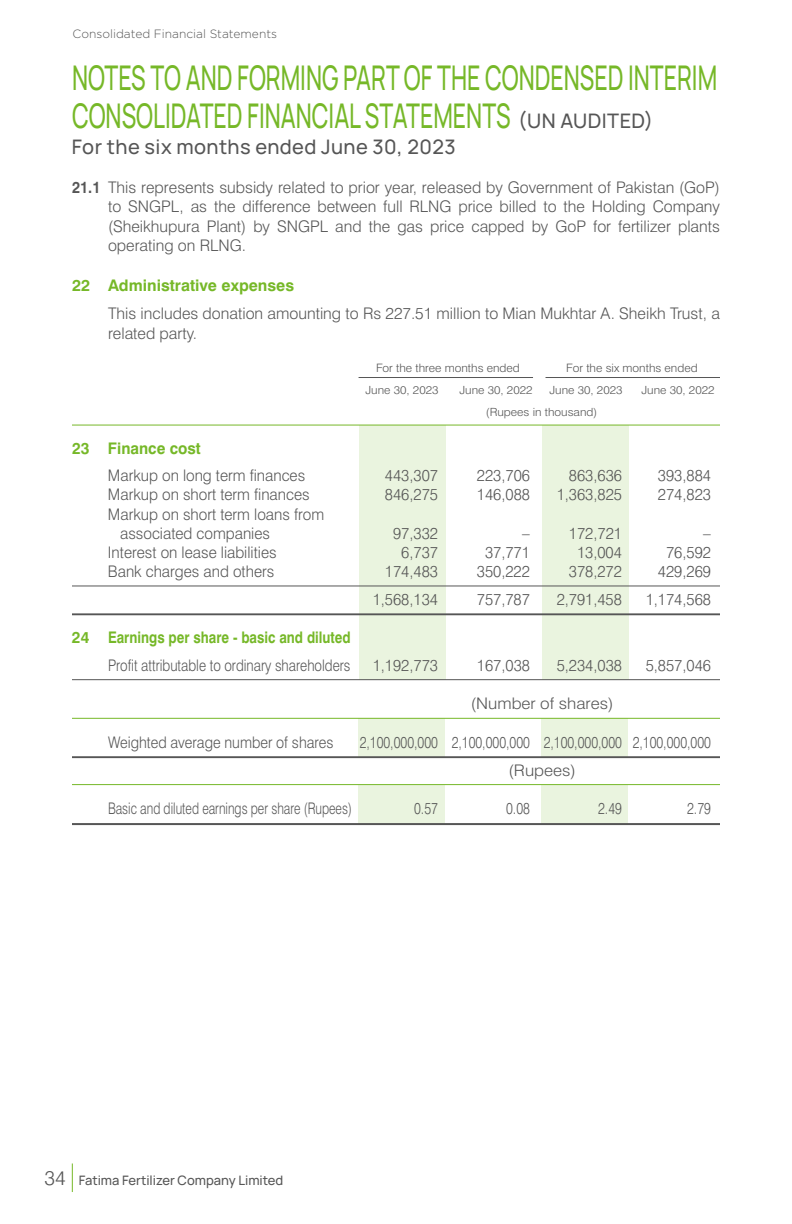
<style>
.page{position:relative;width:792px;height:1224px;background:#fff}
.page>*{position:absolute;margin:0;border:0;box-sizing:border-box;transform-origin:0 0}
.t1{font:200 34px/38px "Manrope";color:#76b828;scale:.68 1}
.t2{font:200 20px "Manrope";letter-spacing:.02em;color:#565656}
.t3{font:300 16px/19.2px "Swiss 721 BT";color:#565656;scale:.96 1}
.t4{font:300 16px/19.6px "Swiss 721 BT";color:#565656;text-align:justify}
.t5{font:300 16px/27.8px "Swiss 721 BT";color:#565656;scale:.8 1}
.t6{font:700 16px "Swiss 721 BT";color:#76b828;scale:.96 1}
.t7{font:300 16px "Swiss 721 BT";color:#565656;scale:.84 1}
.t8{font:300 16px "Swiss 721 BT";color:#565656;scale:.76 1}
.t9{font:300 16px "Swiss 721 BT";color:#565656;scale:.9 1}
.t10{font:700 16px "Swiss 721 BT";color:#76b828}
.t11{font:300 16px "Swiss 721 BT";color:#565656;scale:1.06 1}
.t12{font:200 13px "Manrope";color:#565656}
.t13{font:300 12px "Gotham";color:#565656}
.t14{font:300 11.6px "Swiss 721 BT";color:#565656;scale:1.04 1}
.t15{font:300 11.2px "Swiss 721 BT";color:#565656;scale:1.06 1}
.s1{font-size:20px;color:#565656}
.s2{font-weight:700}
.s3{font-family:"Swiss 721 BT";font-weight:300;font-size:20px}
</style>
<div class="page">
<svg style="left:72px;top:1164px;width:1px;height:28px"></svg>
<div style="left:358px;top:718px;width:86px;height:39px;background:#eaf4df"></div>
<div style="left:541px;top:718px;width:86px;height:39px;background:#eaf4df"></div>
<div style="left:358px;top:785px;width:86px;height:39px;background:#eaf4df"></div>
<div style="left:541px;top:785px;width:86px;height:39px;background:#eaf4df"></div>
<div style="left:359px;top:425px;width:86px;height:255px;background:#eaf4df"></div>
<div style="left:542px;top:425px;width:86px;height:255px;background:#eaf4df"></div>
<hr style="left:359px;top:377px;width:174px;height:1px;background:#565656">
<hr style="left:546px;top:377px;width:174px;height:1px;background:#565656">
<hr style="left:72px;top:425px;width:648px;height:1px;background:#76b828">
<hr style="left:72px;top:586px;width:648px;height:1px;background:#565656">
<hr style="left:72px;top:613px;width:648px;height:2px;background:#565656">
<hr style="left:72px;top:679px;width:648px;height:1px;background:#565656">
<hr style="left:72px;top:718px;width:648px;height:1px;background:#76b828">
<hr style="left:72px;top:756px;width:648px;height:2px;background:#565656">
<hr style="left:72px;top:784px;width:648px;height:1px;background:#76b828">
<hr style="left:72px;top:823px;width:648px;height:2px;background:#565656">
<p class="t13" style="left:73px;top:26px;width:206px">Consolidated Financial Statements</p>
<h1 class="t1" style="left:72px;top:57px;width:950px">NOTES TO AND FORMING PART OF THE CONDENSED INTERIM<br>CONSOLIDATED FINANCIAL STATEMENTS <span class="s1">(UN AUDITED)</span></h1>
<p class="t2" style="left:72px;top:133px;width:385px">For the six months ended June 30, 2023</p>
<p class="t4" style="left:108px;top:177px;width:614px;text-indent:-36px"><span class="s2">21.1</span> This represents subsidy related to prior year, released by Government of Pakistan (GoP) to SNGPL, as the difference between full RLNG price billed to the Holding Company (Sheikhupura Plant) by SNGPL and the gas price capped by GoP for fertilizer plants operating on RLNG.</p>
<p class="t10" style="left:72px;top:275px;width:224px">22 Administrative expenses</p>
<p class="t4" style="left:108px;top:303px;width:613px">This includes donation amounting to Rs 227.51 million to Mian Mukhtar A. Sheikh Trust, a related party.</p>
<p class="t14" style="left:376px;top:361px;width:140px">For the three months ended</p>
<p class="t14" style="left:566px;top:361px;width:128px">For the six months ended</p>
<p class="t15" style="left:366px;top:383px;width:70px">June 30, 2023</p>
<p class="t15" style="left:460px;top:383px;width:70px">June 30, 2022</p>
<p class="t15" style="left:550px;top:383px;width:70px">June 30, 2023</p>
<p class="t15" style="left:642px;top:383px;width:70px">June 30, 2022</p>
<p class="t15" style="left:486px;top:405px;width:107px">(Rupees in thousand)</p>
<p class="t6" style="left:72px;top:438px;width:136px">23 Finance cost</p>
<p class="t3" style="left:108px;top:466px;width:207px">Markup on long term finances</p>
<p class="t3" style="left:385px;top:466px;width:57px">443,307</p>
<p class="t3" style="left:477px;top:466px;width:57px">223,706</p>
<p class="t3" style="left:569px;top:466px;width:57px">863,636</p>
<p class="t3" style="left:658px;top:466px;width:57px">393,884</p>
<p class="t3" style="left:108px;top:485px;width:212px">Markup on short term finances</p>
<p class="t3" style="left:385px;top:485px;width:57px">846,275</p>
<p class="t3" style="left:477px;top:485px;width:57px">146,088</p>
<p class="t3" style="left:557px;top:485px;width:69px">1,363,825</p>
<p class="t3" style="left:658px;top:485px;width:57px">274,823</p>
<p class="t3" style="left:120px;top:504px;width:214px;text-indent:-12px">Markup on short term loans from associated companies</p>
<p class="t3" style="left:393px;top:523px;width:48px">97,332</p>
<p class="t3" style="left:522px;top:523px;width:9px">–</p>
<p class="t3" style="left:569px;top:523px;width:57px">172,721</p>
<p class="t3" style="left:703px;top:523px;width:9px">–</p>
<p class="t3" style="left:108px;top:543px;width:177px">Interest on lease liabilities</p>
<p class="t3" style="left:401px;top:543px;width:40px">6,737</p>
<p class="t3" style="left:485px;top:543px;width:48px">37,771</p>
<p class="t3" style="left:577px;top:543px;width:48px">13,004</p>
<p class="t3" style="left:666px;top:543px;width:48px">76,592</p>
<p class="t3" style="left:108px;top:562px;width:175px">Bank charges and others</p>
<p class="t3" style="left:385px;top:562px;width:57px">174,483</p>
<p class="t3" style="left:477px;top:562px;width:57px">350,222</p>
<p class="t3" style="left:569px;top:562px;width:57px">378,272</p>
<p class="t3" style="left:658px;top:562px;width:57px">429,269</p>
<p class="t3" style="left:373px;top:590px;width:69px">1,568,134</p>
<p class="t3" style="left:477px;top:590px;width:57px">757,787</p>
<p class="t3" style="left:557px;top:590px;width:69px">2,791,458</p>
<p class="t3" style="left:646px;top:590px;width:69px">1,174,568</p>
<p class="t6" style="left:72px;top:628px;width:292px">24 Earnings per share - basic and diluted</p>
<p class="t7" style="left:108px;top:656px;width:290px">Profit attributable to ordinary shareholders</p>
<p class="t3" style="left:373px;top:656px;width:69px">1,192,773</p>
<p class="t3" style="left:477px;top:656px;width:57px">167,038</p>
<p class="t3" style="left:557px;top:656px;width:69px">5,234,038</p>
<p class="t3" style="left:646px;top:656px;width:69px">5,857,046</p>
<p class="t11" style="left:471px;top:694px;width:136px">(Number of shares)</p>
<p class="t9" style="left:108px;top:732px;width:252px">Weighted average number of shares</p>
<p class="t5" style="left:509px;top:728px;width:254px;text-indent:-149px">2,100,000,000 2,100,000,000 2,100,000,000 2,100,000,000 (Rupees)</p>
<p class="t8" style="left:108px;top:799px;width:322px">Basic and diluted earnings per share (Rupees)</p>
<p class="t5" style="left:414px;top:794px;width:31px">0.57</p>
<p class="t5" style="left:506px;top:794px;width:31px">0.08</p>
<p class="t5" style="left:598px;top:794px;width:31px">2.49</p>
<p class="t5" style="left:687px;top:794px;width:31px">2.79</p>
<p class="t12" style="left:45px;top:1171px;width:240px"><span class="s3">34</span> Fatima Fertilizer Company Limited</p>
</div>
